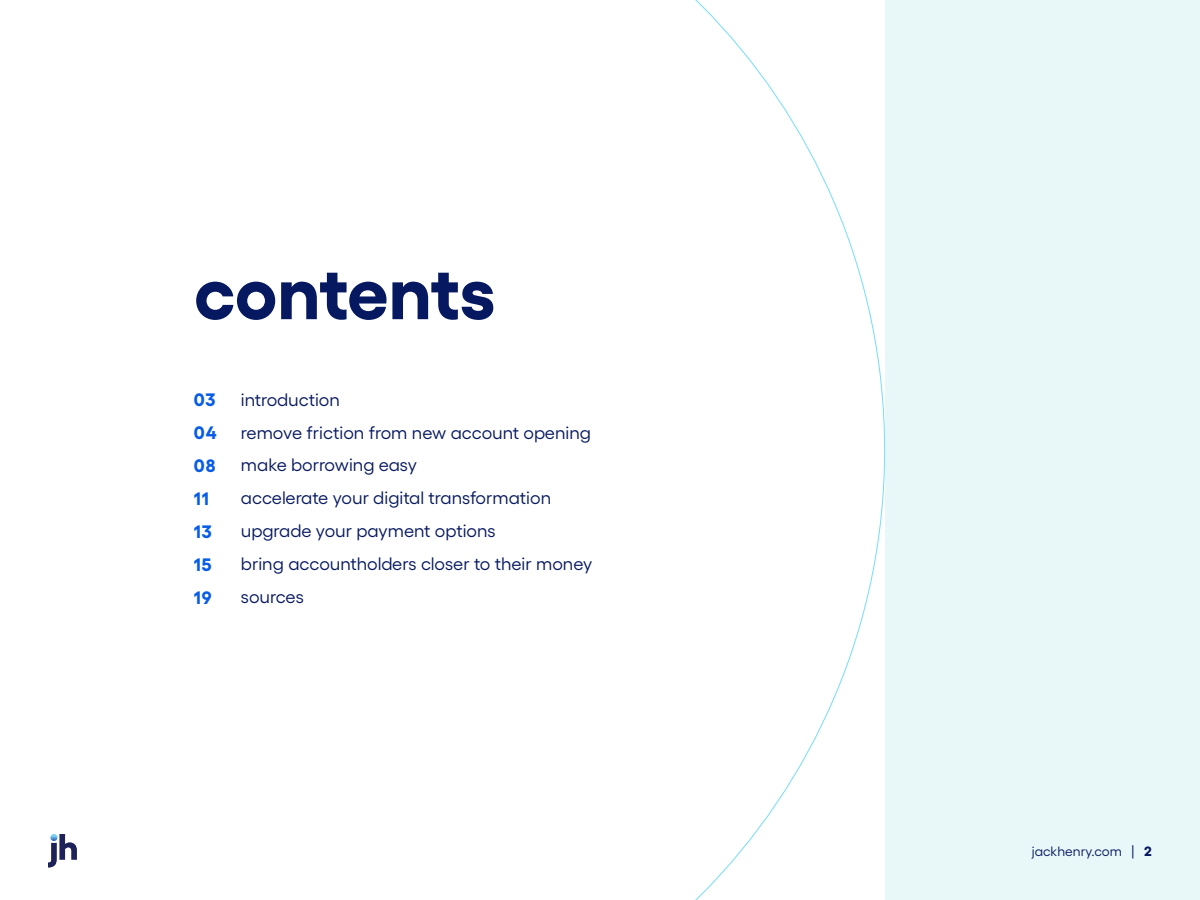
<style>
.page{position:relative;width:1200px;height:900px;background:#fff}
.page>*{position:absolute;margin:0;border:0;box-sizing:border-box;transform-origin:0 0}
.TOC_Heading{font:700 75px "Gellix";letter-spacing:-.01em;color:#06185f}
.TOC_Content{font:18px "Gellix";color:#06185f}
.HEADLINE{font:700 18px "Gellix";letter-spacing:.04em;color:#085ce5}
.t1{font:13.5px "Gellix";color:#06185f}
.s1{font-weight:700}
</style>
<div class="page">
<div style="left:885px;top:0;width:315px;height:900px;background:#e8f7f7"></div>
<p class="TOC_Heading" style="left:194px;top:232px;width:303px">contents</p>
<p class="HEADLINE" style="left:194px;top:385px;width:23px">03</p>
<p class="HEADLINE" style="left:194px;top:418px;width:24px">04</p>
<p class="HEADLINE" style="left:194px;top:451px;width:23px">08</p>
<p class="HEADLINE" style="left:194px;top:484px;width:16px">11</p>
<p class="HEADLINE" style="left:194px;top:517px;width:19px">13</p>
<p class="HEADLINE" style="left:194px;top:550px;width:19px">15</p>
<p class="HEADLINE" style="left:194px;top:583px;width:19px">19</p>
<p class="TOC_Content" style="left:241px;top:386px;width:101px">introduction</p>
<p class="TOC_Content" style="left:241px;top:419px;width:352px">remove friction from new account opening</p>
<p class="TOC_Content" style="left:241px;top:451px;width:178px">make borrowing easy</p>
<p class="TOC_Content" style="left:241px;top:484px;width:312px">accelerate your digital transformation</p>
<p class="TOC_Content" style="left:241px;top:517px;width:256px">upgrade your payment options</p>
<p class="TOC_Content" style="left:241px;top:550px;width:353px">bring accountholders closer to their money</p>
<p class="TOC_Content" style="left:241px;top:583px;width:65px">sources</p>
<p class="t1" style="left:1032px;top:841px;width:122px">jackhenry.com | <span class="s1">2</span></p>
</div>
